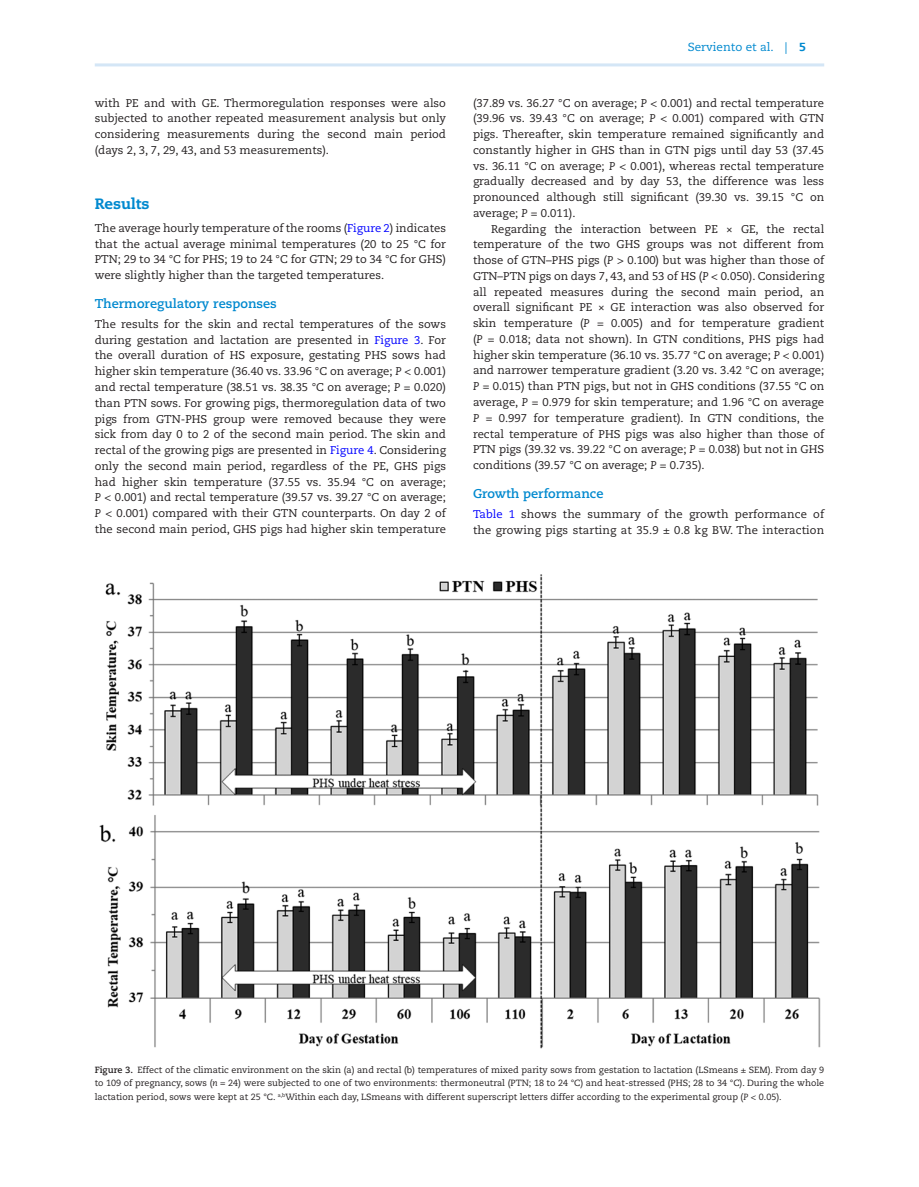
<style>
.page{position:relative;width:919px;height:1187px;background:#fff}
.page>*{position:absolute;margin:0;border:0;box-sizing:border-box;transform-origin:0 0}
.t1{font:800 15px "Caecilia LT Std";color:#0089cf}
.t2{font:700 12.75px "Caecilia LT Std";color:#0089cf}
.t3{font:11.7px "Caecilia LT Std";color:#0089cf}
.t4{font:11.25px/15.8px "Caecilia LT Std";color:#231f20;text-align:justify}
.t5{font:9px/13.5px "Caecilia LT Std";color:#231f20;text-align:justify}
.s1{color:#00f}
.s2{font-style:italic}
.s3{font-weight:800}
.s4{font-family:"Gandhari Unicode"}
.s5{font-weight:700}
</style>
<div class="page">
<hr style="left:95px;top:63px;width:729px;height:3px;background:#d4e6f6">
<img style="left:99px;top:574px;width:721px;height:474px">
<p class="t4" style="left:95px;top:95px;width:353px">with PE and with GE. Thermoregulation responses were also subjected to another repeated measurement analysis but only considering measurements during the second main period (days 2, 3, 7, 29, 43, and 53 measurements).</p>
<h1 class="t1" style="left:95px;top:195px;width:56px">Results</h1>
<p class="t4" style="left:95px;top:220px;width:353px">The average hourly temperature of the rooms (<span class="s1">Figure 2</span>) indicates that the actual average minimal temperatures (20 to 25 °C for PTN; 29 to 34 °C for PHS; 19 to 24 °C for GTN; 29 to 34 °C for GHS) were slightly higher than the targeted temperatures.</p>
<p class="t2" style="left:95px;top:296px;width:183px">Thermoregulatory responses</p>
<p class="t4" style="left:95px;top:316px;width:353px">The results for the skin and rectal temperatures of the sows during gestation and lactation are presented in <span class="s1">Figure 3</span>. For the overall duration of HS exposure, gestating PHS sows had higher skin temperature (36.40 vs. 33.96 °C on average; <span class="s2">P</span> &lt; 0.001) and rectal temperature (38.51 vs. 38.35 °C on average; <span class="s2">P =</span> 0.020) than PTN sows. For growing pigs, thermoregulation data of two pigs from GTN-PHS group were removed because they were sick from day 0 to 2 of the second main period. The skin and rectal of the growing pigs are presented in <span class="s1">Figure 4</span>. Considering only the second main period, regardless of the PE, GHS pigs had higher skin temperature (37.55 vs. 35.94 °C on average; <span class="s2">P</span> &lt; 0.001) and rectal temperature (39.57 vs. 39.27 °C on average; <span class="s2">P</span> &lt; 0.001) compared with their GTN counterparts. On day 2 of the second main period, GHS pigs had higher skin temperature</p>
<p class="t3" style="left:687px;top:41px;width:120px">Serviento et al. | <span class="s3">5</span></p>
<p class="t4" style="left:473px;top:95px;width:353px">(37.89 vs. 36.27 °C on average; <span class="s2">P</span> &lt; 0.001) and rectal temperature (39.96 vs. 39.43 °C on average; <span class="s2">P</span> &lt; 0.001) compared with GTN pigs. Thereafter, skin temperature remained significantly and constantly higher in GHS than in GTN pigs until day 53 (37.45 vs. 36.11 °C on average; <span class="s2">P</span> &lt; 0.001), whereas rectal temperature gradually decreased and by day 53, the difference was less pronounced although still significant (39.30 vs. 39.15 °C on average; <span class="s2">P</span> = 0.011).</p>
<p class="t4" style="left:473px;top:221px;width:353px;text-indent:18px">Regarding the interaction between PE <span class="s4">×</span> GE, the rectal temperature of the two GHS groups was not different from those of GTN–PHS pigs (<span class="s2">P</span> &gt; 0.100) but was higher than those of GTN–PTN pigs on days 7, 43, and 53 of HS (<span class="s2">P</span> &lt; 0.050). Considering all repeated measures during the second main period, an overall significant PE <span class="s4">×</span> GE interaction was also observed for skin temperature (<span class="s2">P</span> = 0.005) and for temperature gradient (<span class="s2">P</span> = 0.018; data not shown). In GTN conditions, PHS pigs had higher skin temperature (36.10 vs. 35.77 °C on average; <span class="s2">P</span> &lt; 0.001) and narrower temperature gradient (3.20 vs. 3.42 °C on average; <span class="s2">P</span> = 0.015) than PTN pigs, but not in GHS conditions (37.55 °C on average, <span class="s2">P</span> = 0.979 for skin temperature; and 1.96 °C on average <span class="s2">P</span> = 0.997 for temperature gradient). In GTN conditions, the rectal temperature of PHS pigs was also higher than those of PTN pigs (39.32 vs. 39.22 °C on average; <span class="s2">P</span> = 0.038) but not in GHS conditions (39.57 °C on average; <span class="s2">P</span> = 0.735).</p>
<p class="t2" style="left:473px;top:485px;width:132px">Growth performance</p>
<p class="t4" style="left:473px;top:506px;width:353px"><span class="s1">Table 1</span> shows the summary of the growth performance of the growing pigs starting at 35.9 ± 0.8 kg BW. The interaction</p>
<p class="t5" style="left:95px;top:1063px;width:731px"><span class="s5">Figure 3.</span> Effect of the climatic environment on the skin (a) and rectal (b) temperatures of mixed parity sows from gestation to lactation (LSmeans ± SEM). From day 9 to 109 of pregnancy, sows (<span class="s2">n</span> = 24) were subjected to one of two environments: thermoneutral (PTN; 18 to 24 °C) and heat-stressed (PHS; 28 to 34 °C). During the whole lactation period, sows were kept at 25 °C. <sup>a,b</sup>Within each day, LSmeans with different superscript letters differ according to the experimental group (<span class="s2">P</span> &lt; 0.05).</p>
</div>
